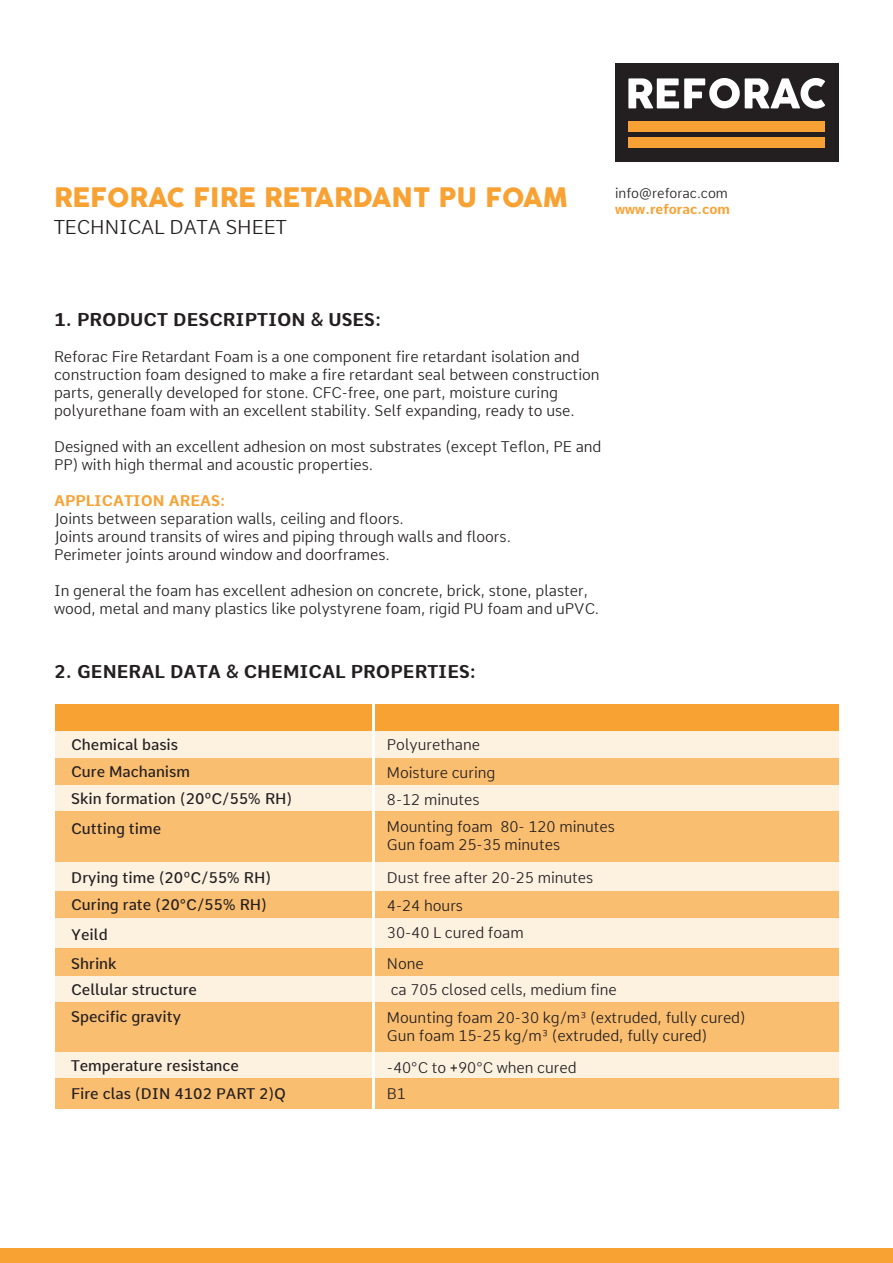
<style>
.page{position:relative;width:893px;height:1263px;background:#fff}
.page>*{position:absolute;margin:0;border:0;box-sizing:border-box;transform-origin:0 0}
.t1{font:26.25px "COCOGOOSE";color:#f8a234}
.t2{font:300 19.5px "Comme";color:#231f20}
.t3{font:700 18px "Comme";color:#231f20}
.t4{font:300 15px/18px "Comme";color:#231f20}
.t5{font:500 15px "Comme";color:#231f20}
.t6{font:700 15px "Comme";color:#f8a234}
.t7{font:300 13.5px "Comme";color:#231f20}
.t8{font:700 13.5px "Comme";color:#f8a234}
</style>
<div class="page">
<div style="left:0;top:1249px;width:893px;height:14px;background:#f8a234"></div>
<div style="left:615px;top:64px;width:224px;height:98px;background:#231f20"></div>
<div style="left:628px;top:121px;width:197px;height:11px;background:#f8a236"></div>
<div style="left:628px;top:137px;width:197px;height:11px;background:#f8a236"></div>
<svg style="left:628px;top:78px;width:197px;height:31px"></svg>
<div style="left:55px;top:731px;width:316px;height:27px;background:#fdf1e0"></div>
<div style="left:55px;top:704px;width:316px;height:27px;background:#f8a234"></div>
<div style="left:376px;top:731px;width:463px;height:27px;background:#fdf1e0"></div>
<div style="left:376px;top:704px;width:463px;height:27px;background:#f8a234"></div>
<div style="left:55px;top:917px;width:316px;height:32px;background:#fdf1e0"></div>
<div style="left:376px;top:917px;width:463px;height:32px;background:#fdf1e0"></div>
<div style="left:55px;top:758px;width:316px;height:27px;background:#fabe71"></div>
<div style="left:376px;top:758px;width:463px;height:27px;background:#fabe71"></div>
<div style="left:55px;top:949px;width:316px;height:27px;background:#fabe71"></div>
<div style="left:376px;top:949px;width:463px;height:27px;background:#fabe71"></div>
<div style="left:55px;top:785px;width:316px;height:26px;background:#fdf1e0"></div>
<div style="left:376px;top:785px;width:463px;height:26px;background:#fdf1e0"></div>
<div style="left:55px;top:976px;width:316px;height:26px;background:#fdf1e0"></div>
<div style="left:376px;top:976px;width:463px;height:26px;background:#fdf1e0"></div>
<div style="left:55px;top:811px;width:316px;height:51px;background:#fabe71"></div>
<div style="left:376px;top:811px;width:463px;height:51px;background:#fabe71"></div>
<div style="left:55px;top:1002px;width:316px;height:50px;background:#fabe71"></div>
<div style="left:55px;top:1079px;width:316px;height:30px;background:#fabe71"></div>
<div style="left:376px;top:1002px;width:463px;height:50px;background:#fabe71"></div>
<div style="left:376px;top:1079px;width:463px;height:30px;background:#fabe71"></div>
<div style="left:55px;top:862px;width:316px;height:29px;background:#fdf1e0"></div>
<div style="left:376px;top:862px;width:463px;height:29px;background:#fdf1e0"></div>
<div style="left:55px;top:1052px;width:316px;height:27px;background:#fdf1e0"></div>
<div style="left:376px;top:1052px;width:463px;height:27px;background:#fdf1e0"></div>
<div style="left:55px;top:891px;width:316px;height:26px;background:#fabe71"></div>
<div style="left:376px;top:891px;width:463px;height:26px;background:#fabe71"></div>
<p class="t1" style="left:54px;top:178px;width:516px">REFORAC FIRE RETARDANT PU FOAM</p>
<p class="t2" style="left:54px;top:211px;width:234px">TECHNICAL DATA SHEET</p>
<p class="t7" style="left:615px;top:182px;width:114px">info@reforac.com</p>
<p class="t8" style="left:615px;top:198px;width:116px">www.reforac.com</p>
<p class="t3" style="left:54px;top:304px;width:329px">1. PRODUCT DESCRIPTION &amp; USES:</p>
<p class="t4" style="left:54px;top:346px;width:547px">Reforac Fire Retardant Foam is a one component fire retardant isolation and construction foam designed to make a fire retardant seal between construction parts, generally developed for stone. CFC-free, one part, moisture curing polyurethane foam with an excellent stability. Self expanding, ready to use.</p>
<p class="t4" style="left:54px;top:436px;width:549px">Designed with an excellent adhesion on most substrates (except Teflon, PE and<br>PP) with high thermal and acoustic properties.</p>
<p class="t6" style="left:54px;top:487px;width:173px">APPLICATION AREAS:</p>
<p class="t4" style="left:54px;top:508px;width:351px">Joints between separation walls, ceiling and floors.</p>
<p class="t4" style="left:54px;top:526px;width:458px">Joints around transits of wires and piping through walls and floors.</p>
<p class="t4" style="left:54px;top:544px;width:337px">Perimeter joints around window and doorframes.</p>
<p class="t4" style="left:54px;top:580px;width:547px">In general the foam has excellent adhesion on concrete, brick, stone, plaster, wood, metal and many plastics like polystyrene foam, rigid PU foam and uPVC.</p>
<p class="t3" style="left:54px;top:656px;width:423px">2. GENERAL DATA &amp; CHEMICAL PROPERTIES:</p>
<p class="t5" style="left:71px;top:731px;width:108px">Chemical basis</p>
<p class="t4" style="left:387px;top:734px;width:95px">Polyurethane</p>
<p class="t5" style="left:71px;top:758px;width:120px">Cure Machanism</p>
<p class="t4" style="left:387px;top:762px;width:110px">Moisture curing</p>
<p class="t5" style="left:71px;top:785px;width:223px">Skin formation (20ºC/55% RH)</p>
<p class="t4" style="left:387px;top:789px;width:94px">8-12 minutes</p>
<p class="t5" style="left:71px;top:815px;width:91px">Cutting time</p>
<p class="t4" style="left:387px;top:816px;width:229px">Mounting foam 80- 120 minutes</p>
<p class="t4" style="left:387px;top:834px;width:175px">Gun foam 25-35 minutes</p>
<p class="t5" style="left:71px;top:865px;width:201px">Drying time (20ºC/55% RH)</p>
<p class="t4" style="left:387px;top:867px;width:208px">Dust free after 20-25 minutes</p>
<p class="t5" style="left:71px;top:891px;width:197px">Curing rate (20°C/55% RH)</p>
<p class="t5" style="left:71px;top:921px;width:38px">Yeild</p>
<p class="t4" style="left:387px;top:922px;width:138px">30-40 L cured foam</p>
<p class="t4" style="left:387px;top:953px;width:38px">None</p>
<p class="t4" style="left:391px;top:979px;width:227px">ca 705 closed cells, medium fine</p>
<p class="t4" style="left:387px;top:895px;width:78px">4-24 hours</p>
<p class="t5" style="left:71px;top:951px;width:47px">Shrink</p>
<p class="t5" style="left:71px;top:976px;width:127px">Cellular structure</p>
<p class="t5" style="left:71px;top:1003px;width:111px">Specific gravity</p>
<p class="t4" style="left:387px;top:1007px;width:360px">Mounting foam 20-30 kg/m³ (extruded, fully cured)</p>
<p class="t4" style="left:387px;top:1025px;width:322px">Gun foam 15-25 kg/m³ (extruded, fully cured)</p>
<p class="t5" style="left:71px;top:1053px;width:169px">Temperature resistance</p>
<p class="t4" style="left:387px;top:1056px;width:191px">-40°C to +90°C when cured</p>
<p class="t5" style="left:71px;top:1081px;width:216px">Fire clas (DIN 4102 PART 2)Q</p>
<p class="t4" style="left:387px;top:1083px;width:21px">B1</p>
</div>
